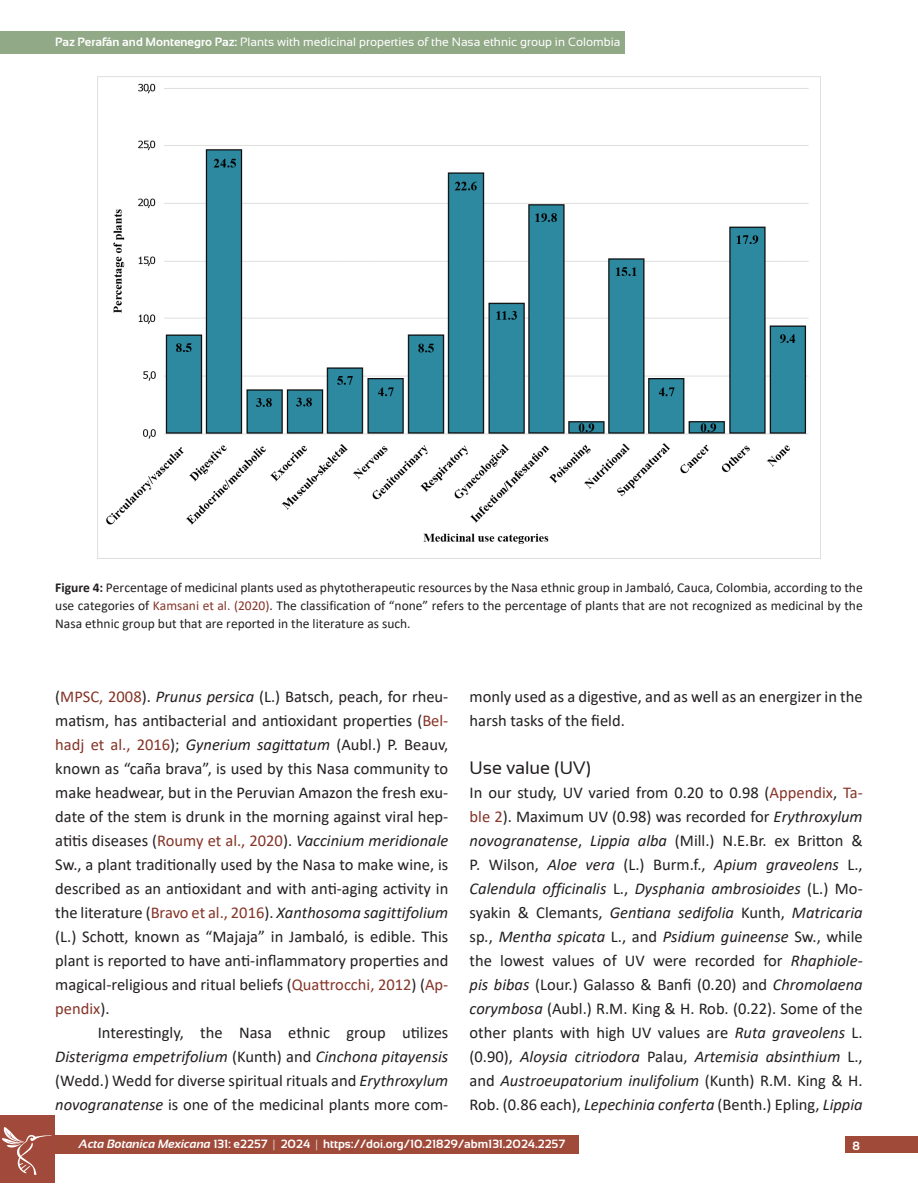
<style>
.page{position:relative;width:918px;height:1188px;background:#fff}
.page>*{position:absolute;margin:0;border:0;box-sizing:border-box;transform-origin:0 0}
.segundolvl{font:18px "Sansation";color:#231f20}
.textobase{font:16.5px/24px "Calibri";color:#231f20;text-align:justify}
.sinsangria{font:16.5px/24px "Calibri";color:#231f20;text-align:justify}
.piefigura{font:13.5px/18px "Calibri";color:#231f20;text-align:justify}
.t1{font:700 12px "Sansation";color:#fff}
.t2{font:12px "Sansation";color:#fff}
.t3{font:italic 700 12px "Sansation";color:#fff}
.s1{font-weight:700}
.s2{color:#853427}
.s3{font-style:italic}
.s4{font-weight:300}
</style>
<div class="page">
<div style="left:846px;top:1136px;width:72px;height:17px;background:#a04a3a"></div>
<div style="left:0;top:31px;width:624px;height:23px;background:#91a987"></div>
<div style="left:0;top:1135px;width:578px;height:19px;background:#a04a3a"></div>
<div style="left:0;top:1115px;width:55px;height:67px;background:#a14a3b"></div>
<svg style="left:2px;top:1127px;width:50px;height:48px"></svg>
<img style="left:97px;top:77px;width:724px;height:481px">
<p class="t2" style="left:55px;top:35px;width:567px"><span class="s1">Paz Perafán and Montenegro Paz:</span> Plants with medicinal properties of the Nasa ethnic group in Colombia</p>
<p class="piefigura" style="left:55px;top:578px;width:809px"><span class="s1">Figure 4:</span> Percentage of medicinal plants used as phytotherapeutic resources by the Nasa ethnic group in Jambaló, Cauca, Colombia, according to the use categories of <span class="s2">Kamsani et al. (2020)</span>. The classification of “none” refers to the percentage of plants that are not recognized as medicinal by the Nasa ethnic group but that are reported in the literature as such.</p>
<p class="textobase" style="left:55px;top:684px;width:395px">(<span class="s2">MPSC, 2008</span>). <span class="s3">Prunus persica</span> (L.) Batsch, peach, for rheu&shy;matism, has antibacterial and antioxidant properties (<span class="s2">Bel&shy;hadj et al., 2016</span>); <span class="s3">Gynerium sagittatum</span> (Aubl.) P. Beauv, known as “caña brava”, is used by this Nasa community to make headwear, but in the Peruvian Amazon the fresh exu&shy;date of the stem is drunk in the morning against viral hep&shy;atitis diseases (<span class="s2">Roumy et al., 2020</span>). <span class="s3">Vaccinium meridionale </span>Sw., a plant traditionally used by the Nasa to make wine, is described as an antioxidant and with anti-aging activity in the literature (<span class="s2">Bravo et al., 2016</span>). <span class="s3">Xanthosoma sagittifolium </span>(L.) Schott, known as “Majaja” in Jambaló, is edible. This plant is reported to have anti-inflammatory properties and magical-religious and ritual beliefs (<span class="s2">Quattrocchi, 2012</span>) (<span class="s2">Ap&shy;pendix</span>).</p>
<p class="textobase" style="left:55px;top:1020px;width:395px;text-indent:43px">Interestingly, the Nasa ethnic group utilizes <span class="s3">Disterigma empetrifolium</span> (Kunth) and <span class="s3">Cinchona pitayensis </span>(Wedd.) Wedd for diverse spiritual rituals and <span class="s3">Erythroxylum novogranatense</span> is one of the medicinal plants more com-</p>
<p class="textobase" style="left:470px;top:684px;width:395px">monly used as a digestive, and as well as an energizer in the harsh tasks of the field.</p>
<p class="segundolvl" style="left:470px;top:758px;width:123px">Use value (UV)</p>
<p class="sinsangria" style="left:470px;top:780px;width:395px">In our study, UV varied from 0.20 to 0.98 (<span class="s2">Appendix</span>, <span class="s2">Ta&shy;ble 2</span>). Maximum UV (0.98) was recorded for <span class="s3">Erythroxylum novogranatense</span>, <span class="s3">Lippia alba</span> (Mill.) N.E.Br. ex Britton &amp; P. Wilson, <span class="s3">Aloe vera</span> (L.) Burm.f., <span class="s3">Apium graveolens</span> L., <span class="s3">Calendula officinalis</span> L., <span class="s3">Dysphania ambrosioides</span> (L.) Mo&shy;syakin &amp; Clemants, <span class="s3">Gentiana sedifolia</span> Kunth, <span class="s3">Matricaria </span>sp<span class="s3">.</span>, <span class="s3">Mentha spicata</span> L., and <span class="s3">Psidium guineense</span> Sw., while the lowest values of UV were recorded for <span class="s3">Rhaphiole&shy;pis bibas</span> (Lour.) Galasso &amp; Banfi (0.20) and <span class="s3">Chromolaena corymbosa</span> (Aubl.) R.M. King &amp; H. Rob. (0.22). Some of the other plants with high UV values are <span class="s3">Ruta graveolens</span> L. (0.90), <span class="s3">Aloysia citriodora</span> Palau, <span class="s3">Artemisia absinthium</span> L., and <span class="s3">Austroeupatorium inulifolium</span> (Kunth) R.M. King &amp; H.<br>Rob. (0.86 each), <span class="s3">Lepechinia conferta</span> (Benth.) Epling, <span class="s3">Lippia</span></p>
<p class="t1" style="left:193px;top:1134px;width:351px">128: e1924 <span class="s4">|</span> 2021 <span class="s4">|</span> https://doi.org/10.21829/abm128.2021.1924</p>
<p class="t1" style="left:58px;top:1138px;width:484px"><sup>Acta</sup> <sup>Botanica</sup> <sup>Mexicana</sup> 128: e1829 <span class="s4">|</span> 2021 <span class="s4">|</span> https://doi.org/10.21829/abm128.2021.1829</p>
<p class="t1" style="left:79px;top:1137px;width:488px"><span class="s3">Acta Botanica Mexicana</span> 131: e2257 <span class="s4">|</span> 2024 <span class="s4">|</span> https://doi.org/10.21829/abm131.2024.2257</p>
<p class="t3" style="left:56px;top:1138px;width:134px">Acta Botanica Mexicana</p>
<p class="t1" style="left:852px;top:1139px;width:9px">8</p>
</div>
